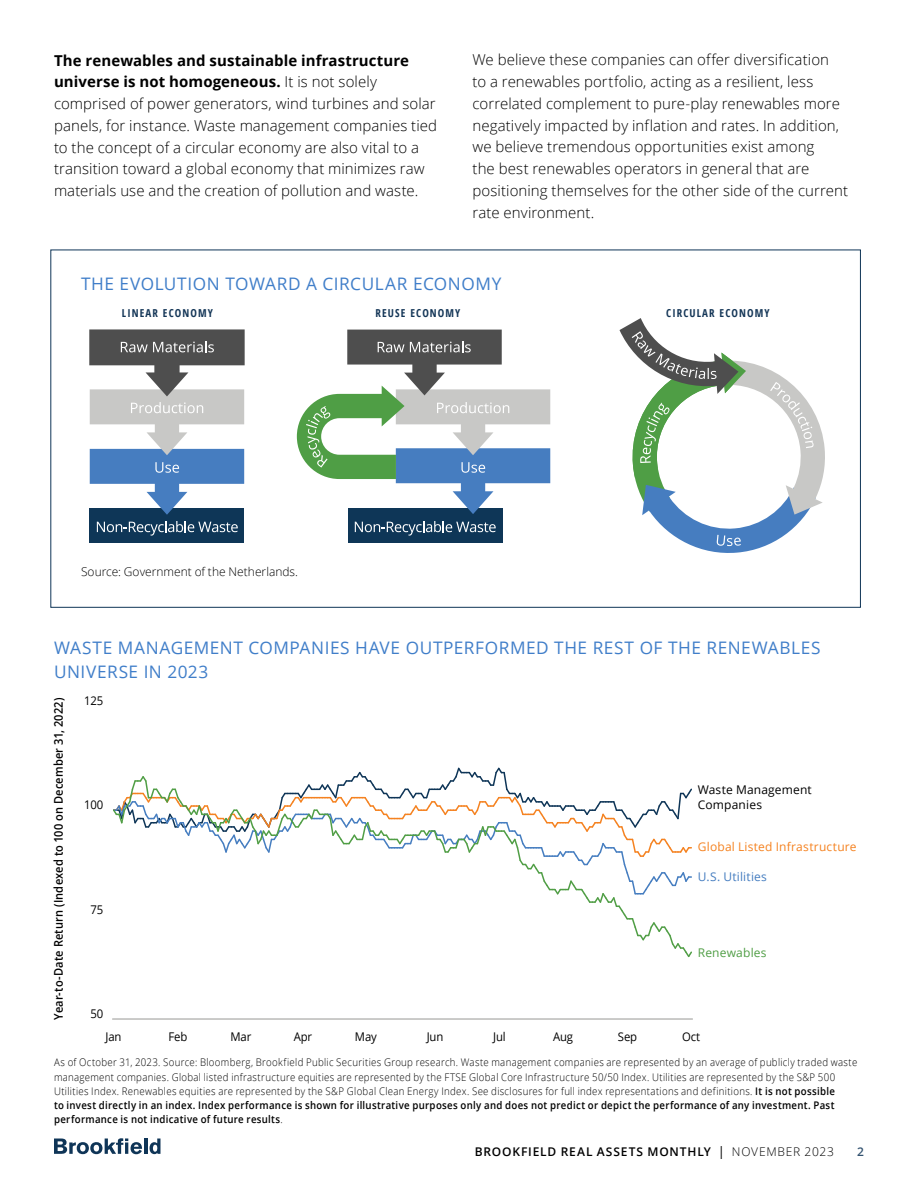
<style>
.page{position:relative;width:918px;height:1188px;background:#fff}
.page>*{position:absolute;margin:0;border:0;box-sizing:border-box;transform-origin:0 0}
.t1{font:17.25px/24px "Open Sans";letter-spacing:.03em;color:#407ec9}
.t2{font:300 15px/21.8px "Open Sans";letter-spacing:.005em;color:#000}
.t3{font:600 12px "Open Sans";letter-spacing:.025em;color:#000;scale:.92 1}
.t4{font:600 12px "Open Sans";letter-spacing:.07em;color:#000}
.t5{font:12px "Open Sans";letter-spacing:-.015em;color:#000;scale:.94 1}
.t6{font:300 12px "Open Sans";color:#000}
.t7{font:12px "Open Sans";letter-spacing:.02em;color:#f58220}
.t8{font:12px/15px "Open Sans";letter-spacing:.015em;color:#000}
.t9{font:12px "Open Sans";letter-spacing:.02em;color:#457dc0}
.t10{font:12px "Open Sans";letter-spacing:.015em;color:#509e45}
.t11{font:600 12px "Open Sans";color:#335370}
.t12{font:700 condensed 10.95px "Open Sans";letter-spacing:.1em;color:#143657}
.t13{font:300 10.5px/14.2px "Open Sans";letter-spacing:.03em;color:#000;scale:.92 1}
.s1{font-weight:700}
.s2{font-weight:600}
.s3{font-weight:300;font-size:18px}
.s4{font-weight:300}
</style>
<div class="page">
<svg style="left:54px;top:1138px;width:88px;height:16px"></svg>
<hr style="left:144px;top:1139px;width:3px;height:15px;background:#0f3557">
<svg style="left:150px;top:1139px;width:10px;height:15px"></svg>
<hr style="left:112px;top:1019px;width:581px;height:1px;background:#c8c8c6">
<svg style="left:113px;top:767px;width:579px;height:191px"></svg>
<div style="left:348px;top:508px;width:155px;height:35px;background:#0e3657"></div>
<svg style="left:355px;top:521px;width:141px;height:15px"></svg>
<div style="left:90px;top:508px;width:154px;height:35px;background:#0e3657"></div>
<svg style="left:97px;top:521px;width:141px;height:15px"></svg>
<svg style="left:89px;top:329px;width:156px;height:186px"></svg>
<svg style="left:297px;top:330px;width:253px;height:184px"></svg>
<svg style="left:620px;top:318px;width:205px;height:235px"></svg>
<p class="t2" style="left:54px;top:49px;width:385px"><span class="s1">The renewables and sustainable infrastructure universe is not homogeneous.</span> It is not solely comprised of power generators, wind turbines and solar panels, for instance. Waste management companies tied to the concept of a circular economy are also vital to a transition toward a global economy that minimizes raw materials use and the creation of pollution and waste.</p>
<p class="t2" style="left:472px;top:49px;width:377px">We believe these companies can offer diversification<br>to a renewables portfolio, acting as a resilient, less correlated complement to pure-play renewables more negatively impacted by inflation and rates. In addition, we believe tremendous opportunities exist among<br>the best renewables operators in general that are positioning themselves for the other side of the current rate environment.</p>
<p class="t1" style="left:81px;top:271px;width:422px">THE EVOLUTION TOWARD A CIRCULAR ECONOMY</p>
<p class="t12" style="left:122px;top:306px;width:92px">LINEAR ECONOMY</p>
<p class="t12" style="left:376px;top:306px;width:86px">REUSE ECONOMY</p>
<p class="t12" style="left:666px;top:306px;width:105px">CIRCULAR ECONOMY</p>
<p class="t6" style="left:81px;top:564px;width:219px">Source: Government of the Netherlands.</p>
<p class="t1" style="left:54px;top:636px;width:768px">WASTE MANAGEMENT COMPANIES HAVE OUTPERFORMED THE REST OF THE RENEWABLES<br>UNIVERSE IN 2023</p>
<p class="t3" style="left:50px;top:1020px;width:351px;rotate:-90deg">Year-to-Date Return (Indexed to 100 on December 31, 2022)</p>
<p class="t5" style="left:84px;top:692px;width:22px">125</p>
<p class="t5" style="left:84px;top:797px;width:22px">100</p>
<p class="t5" style="left:91px;top:901px;width:15px">75</p>
<p class="t5" style="left:91px;top:1005px;width:15px">50</p>
<p class="t8" style="left:698px;top:782px;width:116px">Waste Management<br>Companies</p>
<p class="t7" style="left:698px;top:839px;width:160px">Global Listed Infrastructure</p>
<p class="t9" style="left:698px;top:869px;width:71px">U.S. Utilities</p>
<p class="t10" style="left:698px;top:944px;width:70px">Renewables</p>
<p class="t5" style="left:106px;top:1029px;width:18px">Jan</p>
<p class="t5" style="left:169px;top:1029px;width:22px">Feb</p>
<p class="t5" style="left:231px;top:1029px;width:24px">Mar</p>
<p class="t5" style="left:294px;top:1029px;width:21px">Apr</p>
<p class="t5" style="left:355px;top:1029px;width:25px">May</p>
<p class="t5" style="left:427px;top:1029px;width:19px">Jun</p>
<p class="t5" style="left:493px;top:1029px;width:15px">Jul</p>
<p class="t5" style="left:553px;top:1029px;width:23px">Aug</p>
<p class="t5" style="left:618px;top:1029px;width:22px">Sep</p>
<p class="t5" style="left:682px;top:1029px;width:21px">Oct</p>
<p class="t13" style="left:54px;top:1055px;width:875px">As of October 31, 2023. Source: Bloomberg, Brookfield Public Securities Group research. Waste management companies are represented by an average of publicly traded waste management companies. Global listed infrastructure equities are represented by the FTSE Global Core Infrastructure 50/50 Index. Utilities are represented by the S&amp;P 500<br>Utilities Index. Renewables equities are represented by the S&amp;P Global Clean Energy Index. See disclosures for full index representations and definitions. <span class="s2">It is not possible<br>to invest directly in an index. Index performance is shown for illustrative purposes only and does not predict or depict the performance of any investment. Past performance is not indicative of future results</span>.</p>
<p class="t4" style="left:475px;top:1144px;width:361px">BROOKFIELD REAL ASSETS MONTHLY <span class="s3">I</span> <span class="s4">NOVEMBER 2023</span></p>
<p class="t11" style="left:857px;top:1144px;width:8px">2</p>
</div>
